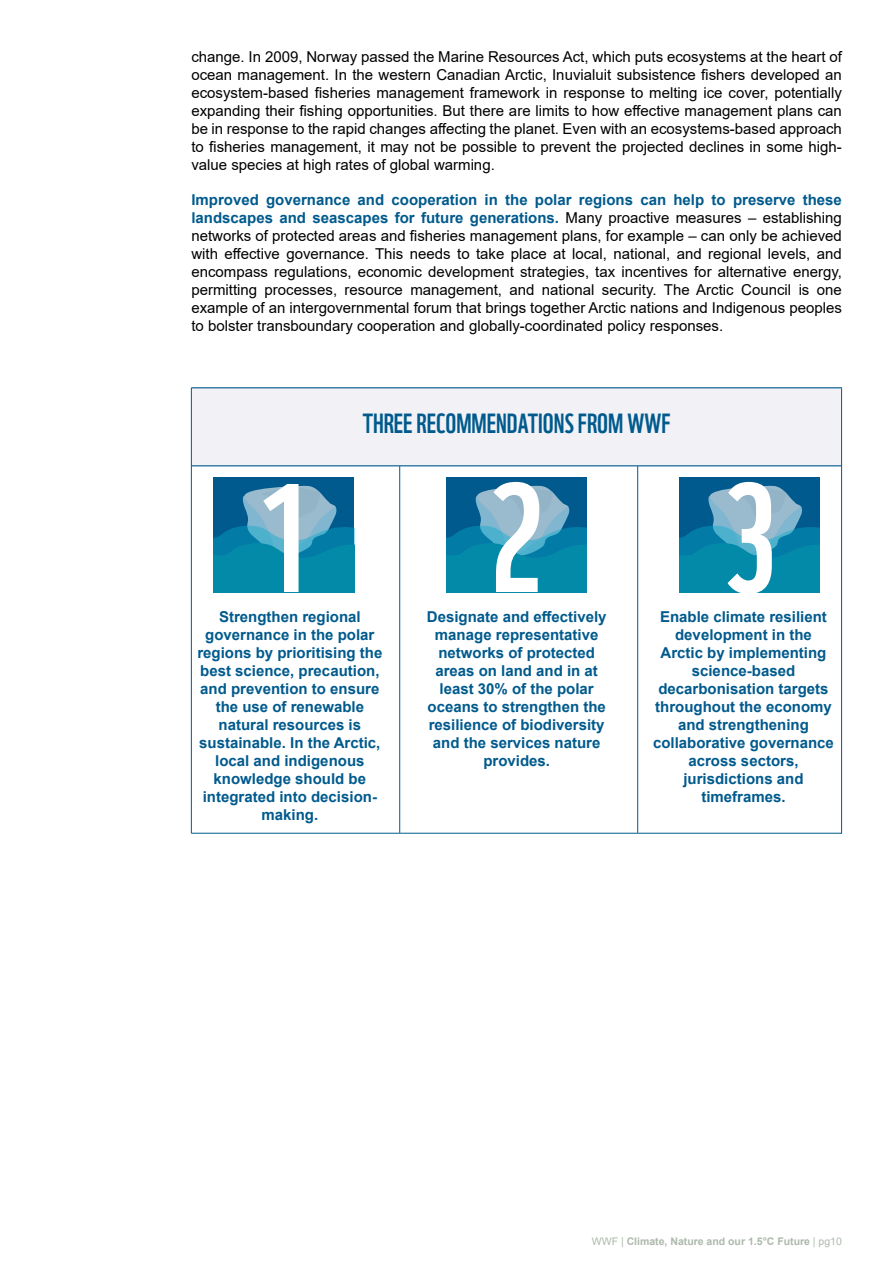
<style>
.page{position:relative;width:893px;height:1263px;background:#fff}
.page>*{position:absolute;margin:0;border:0;box-sizing:border-box;transform-origin:0 0}
.t1{font:150px "WWF";color:#fff}
.t2{font:27px "WWF";color:#005a8d}
.t3{font:15px/18px "Arial";color:#000;text-align:justify}
.t4{font:700 15px/18px "Arial";color:#005a8d;text-align:center}
.t5{font:700 10.5px "Arial";color:#acb9ab}
.s1{font-weight:700;color:#005a8d}
.s2{font-weight:400}
</style>
<div class="page">
<div style="left:191px;top:388px;width:651px;height:78px;background:#f1f1f6"></div>
<hr style="left:191px;top:465px;width:651px;height:1px;background:#005a8d">
<hr style="left:191px;top:387px;width:651px;height:1px;background:#005a8d">
<div style="left:214px;top:477px;width:140px;height:115px;background:#005a8d"></div>
<svg style="left:214px;top:486px;width:140px;height:106px"></svg>
<div style="left:446px;top:477px;width:141px;height:115px;background:#005a8d"></div>
<svg style="left:446px;top:486px;width:141px;height:106px"></svg>
<div style="left:679px;top:477px;width:141px;height:115px;background:#005a8d"></div>
<svg style="left:679px;top:486px;width:141px;height:106px"></svg>
<hr style="left:399px;top:466px;width:1px;height:367px;background:#005a8d">
<hr style="left:637px;top:466px;width:1px;height:367px;background:#005a8d">
<hr style="left:192px;top:833px;width:650px;height:1px;background:#005a8d">
<hr style="left:191px;top:388px;width:1px;height:445px;background:#005a8d">
<hr style="left:841px;top:388px;width:1px;height:445px;background:#005a8d">
<p class="t3" style="left:191px;top:48px;width:652px">change. In 2009, Norway passed the Marine Resources Act, which puts ecosystems at the heart of ocean management. In the western Canadian Arctic, Inuvialuit subsistence fishers developed an ecosystem-based fisheries management framework in response to melting ice cover, potentially expanding their fishing opportunities. But there are limits to how effective management plans can be in response to the rapid changes affecting the planet. Even with an ecosystems-based approach to fisheries management, it may not be possible to prevent the projected declines in some high&shy;value species at high rates of global warming.</p>
<p class="t3" style="left:191px;top:191px;width:652px"><span class="s1">Improved governance and cooperation in the polar regions can help to preserve these landscapes and seascapes for future generations.</span> Many proactive measures – establishing networks of protected areas and fisheries management plans, for example – can only be achieved with effective governance. This needs to take place at local, national, and regional levels, and encompass regulations, economic development strategies, tax incentives for alternative energy, permitting processes, resource management, and national security. The Arctic Council is one example of an intergovernmental forum that brings together Arctic nations and Indigenous peoples to bolster transboundary cooperation and globally-coordinated policy responses.</p>
<h2 class="t2" style="left:363px;top:402px;width:309px">THREE RECOMMENDATIONS FROM WWF</h2>
<h1 class="t1" style="left:256px;top:421px;width:523px">123</h1>
<p class="t4" style="left:197px;top:607px;width:187px">Strengthen regional governance in the polar regions by prioritising the best science, precaution, and prevention to ensure the use of renewable natural resources is sustainable. In the Arctic, local and indigenous knowledge should be integrated into decision&shy;making.</p>
<p class="t4" style="left:427px;top:607px;width:181px">Designate and effectively manage representative networks of protected areas on land and in at least 30% of the polar oceans to strengthen the resilience of biodiversity and the services nature provides.</p>
<p class="t4" style="left:653px;top:607px;width:182px">Enable climate resilient development in the<br>Arctic by implementing science-based decarbonisation targets throughout the economy and strengthening collaborative governance across sectors, jurisdictions and timeframes.</p>
<p class="t5" style="left:592px;top:1234px;width:252px"><span class="s2">WWF |</span> Climate, Nature and our 1.5°C Future <span class="s2">| pg10</span></p>
</div>
